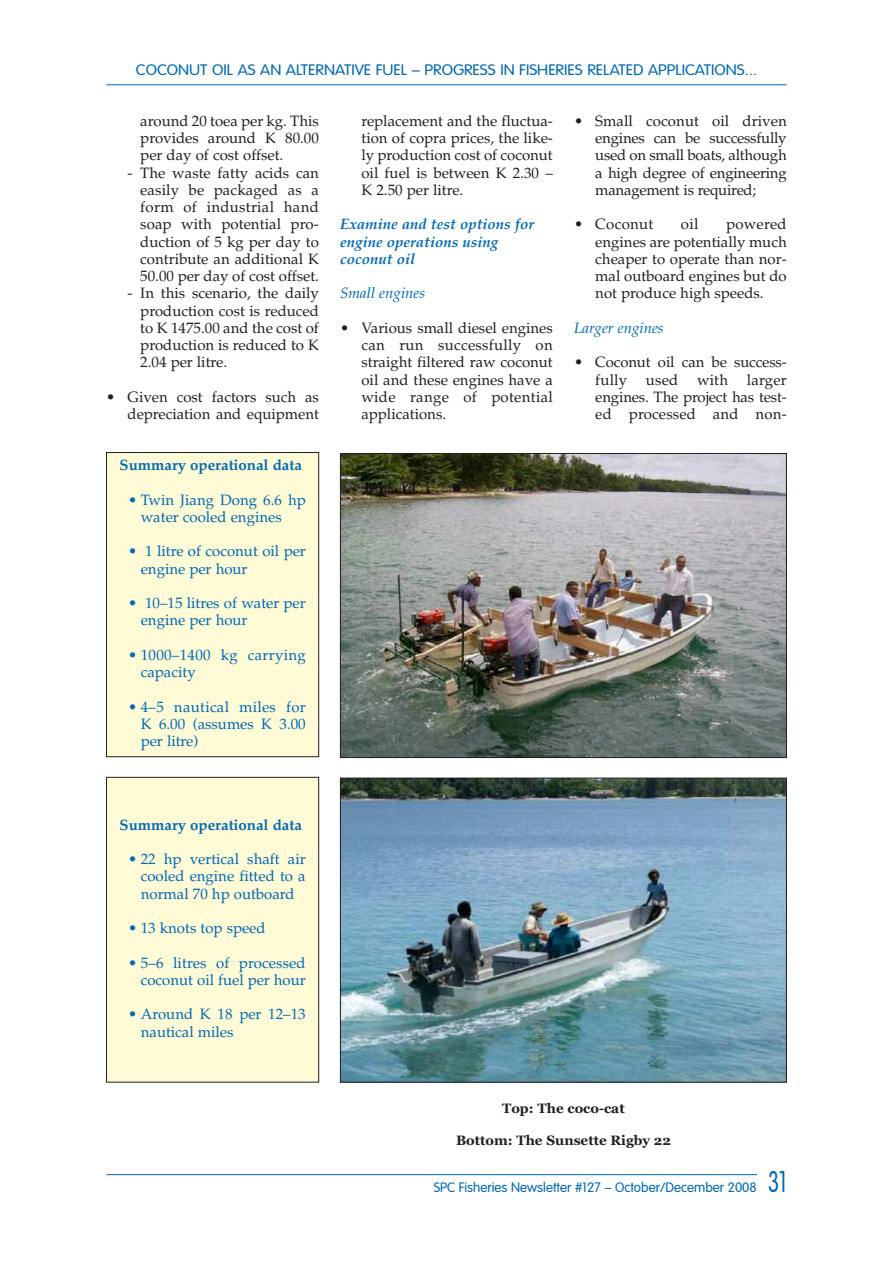
<style>
.page{position:relative;width:893px;height:1263px;background:#fff}
.page>*{position:absolute;margin:0;border:0;box-sizing:border-box;transform-origin:0 0}
.t1{font:15px/17.2px "Palatino";color:#231f20;text-align:justify}
.t2{font:15px/17.2px "Palatino";color:#0168b3}
.t3{font:300 15px "VAG Rounded";color:#0168b3;scale:1.1 1}
.t4{font:italic 700 15px/17.2px "Palatino";color:#0168b3}
.t5{font:700 15px "Palatino";color:#0168b3}
.t6{font:15px/17.2px "Palatino";letter-spacing:.02em;color:#0168b3}
.t7{font:italic 15px "Palatino";color:#0168b3}
.t8{font:15px "Palatino";letter-spacing:.02em;color:#231f20}
.t9{font:300 13.5px "VAG Rounded";color:#0168b3}
.t10{font:700 13.5px "Georgia";color:#231f20}
.s1{font-size:29.4px}
</style>
<div class="page">
<hr style="left:106px;top:1174px;width:681px;height:1px;background:#0168b3">
<div style="left:757px;top:1162px;width:30px;height:44px;background:#fff"></div>
<hr style="left:106px;top:84px;width:681px;height:1px;background:#0168b3">
<img style="left:342px;top:780px;width:443px;height:300px">
<div style="left:340px;top:778px;width:447px;height:304px;border:1px solid #231f20"></div>
<img style="left:342px;top:455px;width:443px;height:301px">
<div style="left:340px;top:453px;width:447px;height:305px;border:1px solid #231f20"></div>
<div style="left:107px;top:452px;width:212px;height:305px;background:#fffbd6"></div>
<div style="left:106px;top:452px;width:213px;height:305px;border:1px solid #231f20"></div>
<div style="left:107px;top:777px;width:212px;height:305px;background:#fffbd6"></div>
<div style="left:106px;top:777px;width:213px;height:305px;border:1px solid #231f20"></div>
<p class="t3" style="left:136px;top:64px;width:566px">COCONUT OIL AS AN ALTERNATIVE FUEL – PROGRESS IN FISHERIES RELATED APPLICATIONS...</p>
<p class="t1" style="left:140px;top:112px;width:180px">around 20 toea per kg. This provides around K 80.00 per day of cost offset.</p>
<p class="t1" style="left:140px;top:164px;width:180px;text-indent:-13px">- The waste fatty acids can easily be packaged as a form of industrial hand soap with potential pro&shy;duction of 5 kg per day to contribute an additional K 50.00 per day of cost offset.</p>
<p class="t1" style="left:140px;top:284px;width:180px;text-indent:-13px">- In this scenario, the daily production cost is reduced to K 1475.00 and the cost of production is reduced to K 2.04 per litre.</p>
<p class="t1" style="left:106px;top:388px;width:214px;text-align:right">• Given cost factors such as depreciation and equipment</p>
<p class="t1" style="left:595px;top:112px;width:193px;text-indent:-21px">• Small coconut oil driven engines can be successfully used on small boats, although a high degree of engineering management is required;</p>
<p class="t8" style="left:574px;top:215px;width:81px">• Coconut</p>
<p class="t1" style="left:681px;top:215px;width:19px">oil</p>
<p class="t1" style="left:361px;top:112px;width:193px">replacement and the fluctua&shy;tion of copra prices, the like&shy;ly production cost of coconut oil fuel is between K 2.30 – K 2.50 per litre.</p>
<p class="t4" style="left:340px;top:215px;width:196px">Examine and test options for engine operations using coconut oil</p>
<p class="t7" style="left:340px;top:284px;width:86px">Small engines</p>
<p class="t1" style="left:361px;top:319px;width:193px;text-indent:-21px">• Various small diesel engines can run successfully on straight filtered raw coconut oil and these engines have a wide range of potential applications.</p>
<p class="t1" style="left:595px;top:215px;width:193px;text-indent:131px">powered engines are potentially much cheaper to operate than nor&shy;mal outboard engines but do not produce high speeds.</p>
<p class="t7" style="left:574px;top:319px;width:91px">Larger engines</p>
<p class="t1" style="left:595px;top:353px;width:193px;text-indent:-21px">• Coconut oil can be success&shy;fully</p>
<p class="t1" style="left:595px;top:371px;width:193px;text-indent:152px">larger engines. The project has test&shy;ed processed and non-</p>
<p class="t1" style="left:646px;top:371px;width:34px">used</p>
<p class="t1" style="left:697px;top:371px;width:32px">with</p>
<p class="t5" style="left:120px;top:456px;width:184px">Summary operational data</p>
<p class="t2" style="left:141px;top:491px;width:166px;text-indent:-13px">• Twin Jiang Dong 6.6 hp water cooled engines</p>
<p class="t2" style="left:141px;top:542px;width:167px;text-indent:-13px">• 1 litre of coconut oil per engine per hour</p>
<p class="t2" style="left:141px;top:594px;width:166px;text-indent:-13px">• 10–15 litres of water per engine per hour</p>
<p class="t6" style="left:141px;top:646px;width:166px;text-indent:-13px">• 1000–1400 kg carrying capacity</p>
<p class="t2" style="left:141px;top:698px;width:166px;text-align:justify;text-indent:-13px">• 4–5 nautical miles for K 6.00 (assumes K 3.00 per litre)</p>
<p class="t5" style="left:120px;top:816px;width:184px">Summary operational data</p>
<p class="t2" style="left:141px;top:850px;width:166px;text-align:justify;text-indent:-13px">• 22 hp vertical shaft air cooled engine fitted to a normal 70 hp outboard</p>
<p class="t2" style="left:128px;top:919px;width:139px">• 13 knots top speed</p>
<p class="t2" style="left:128px;top:954px;width:179px;text-align:right">• 5–6 litres of processed coconut oil fuel per hour</p>
<p class="t2" style="left:141px;top:1005px;width:166px;text-indent:-13px">• Around K 18 per 12–13 nautical miles</p>
<p class="t10" style="left:502px;top:1100px;width:124px">Top: The coco-cat</p>
<p class="t10" style="left:456px;top:1133px;width:216px">Bottom: The Sunsette Rigby 22</p>
<p class="t9" style="left:434px;top:1181px;width:354px">SPC Fisheries Newsletter #127 – October/December 2008 <span class="s1">31</span></p>
</div>
